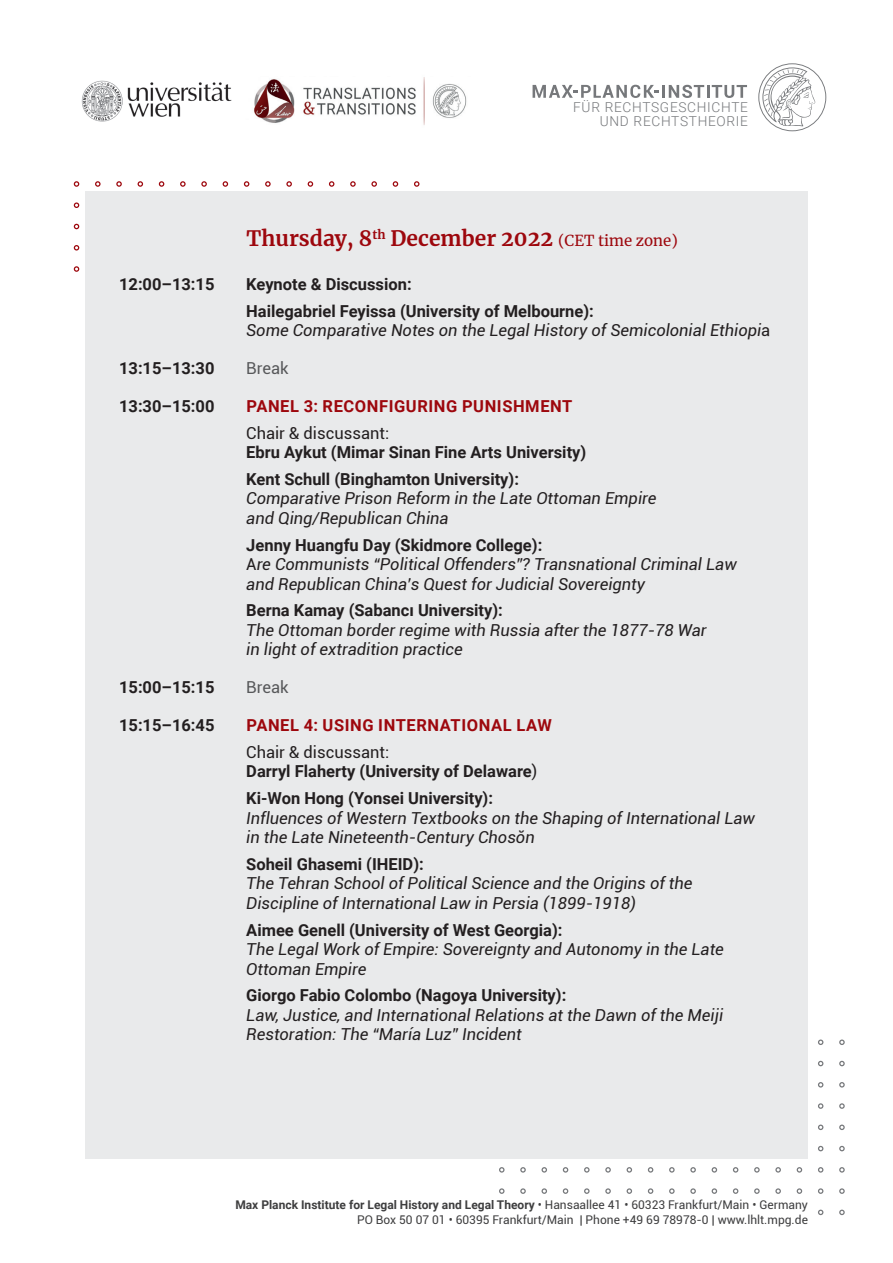
<style>
.page{position:relative;width:893px;height:1263px;background:#fff}
.page>*{position:absolute;margin:0;border:0;box-sizing:border-box;transform-origin:0 0}
.t1{font:700 21px "Merriweather";color:#9d070d}
.t2{font:italic 16.5px/19.5px "Roboto";color:#231f20}
.t3{font:700 16.5px/26.7px "Roboto";color:#231f20}
.t4{font:700 16.5px "Roboto";letter-spacing:.035em;color:#9d070d}
.t5{font:16.5px "Roboto";color:#231f20}
.t6{font:16.5px "Roboto";color:#57585a}
.t7{font:300 13.65px/14.1px "Roboto";letter-spacing:.05em;color:#76787b;text-align:right}
.t8{font:12px/15px "Roboto";color:#3e3e3f;text-align:right}
.s1{font-weight:400;font-size:15px}
.s2{font-style:normal}
.s3{font-weight:700;font-style:normal}
.s4{font-weight:400}
.s5{font-weight:700}
</style>
<div class="page">
<svg style="left:839px;top:1209px;width:6px;height:6px"></svg>
<svg style="left:818px;top:1209px;width:5px;height:6px"></svg>
<svg style="left:839px;top:1188px;width:6px;height:6px"></svg>
<svg style="left:818px;top:1188px;width:5px;height:6px"></svg>
<svg style="left:797px;top:1188px;width:5px;height:6px"></svg>
<svg style="left:775px;top:1188px;width:6px;height:6px"></svg>
<svg style="left:754px;top:1188px;width:6px;height:6px"></svg>
<svg style="left:733px;top:1188px;width:5px;height:6px"></svg>
<svg style="left:712px;top:1188px;width:5px;height:6px"></svg>
<svg style="left:690px;top:1188px;width:6px;height:6px"></svg>
<svg style="left:669px;top:1188px;width:6px;height:6px"></svg>
<svg style="left:648px;top:1188px;width:5px;height:6px"></svg>
<svg style="left:627px;top:1188px;width:5px;height:6px"></svg>
<svg style="left:605px;top:1188px;width:6px;height:6px"></svg>
<svg style="left:584px;top:1188px;width:6px;height:6px"></svg>
<svg style="left:563px;top:1188px;width:5px;height:6px"></svg>
<svg style="left:541px;top:1188px;width:6px;height:6px"></svg>
<svg style="left:520px;top:1188px;width:6px;height:6px"></svg>
<svg style="left:499px;top:1188px;width:5px;height:6px"></svg>
<svg style="left:839px;top:1167px;width:6px;height:5px"></svg>
<svg style="left:818px;top:1167px;width:5px;height:5px"></svg>
<svg style="left:797px;top:1167px;width:5px;height:5px"></svg>
<svg style="left:775px;top:1167px;width:6px;height:5px"></svg>
<svg style="left:754px;top:1167px;width:6px;height:5px"></svg>
<svg style="left:733px;top:1167px;width:5px;height:5px"></svg>
<svg style="left:712px;top:1167px;width:5px;height:5px"></svg>
<svg style="left:690px;top:1167px;width:6px;height:5px"></svg>
<svg style="left:669px;top:1167px;width:6px;height:5px"></svg>
<svg style="left:648px;top:1167px;width:5px;height:5px"></svg>
<svg style="left:627px;top:1167px;width:5px;height:5px"></svg>
<svg style="left:605px;top:1167px;width:6px;height:5px"></svg>
<svg style="left:584px;top:1167px;width:6px;height:5px"></svg>
<svg style="left:563px;top:1167px;width:5px;height:5px"></svg>
<svg style="left:541px;top:1167px;width:6px;height:5px"></svg>
<svg style="left:520px;top:1167px;width:6px;height:5px"></svg>
<svg style="left:499px;top:1167px;width:5px;height:5px"></svg>
<svg style="left:839px;top:1146px;width:6px;height:5px"></svg>
<svg style="left:818px;top:1146px;width:5px;height:5px"></svg>
<svg style="left:839px;top:1124px;width:6px;height:6px"></svg>
<svg style="left:818px;top:1124px;width:5px;height:6px"></svg>
<svg style="left:839px;top:1103px;width:6px;height:6px"></svg>
<svg style="left:818px;top:1103px;width:5px;height:6px"></svg>
<svg style="left:839px;top:1082px;width:6px;height:5px"></svg>
<svg style="left:818px;top:1082px;width:5px;height:5px"></svg>
<svg style="left:839px;top:1061px;width:6px;height:5px"></svg>
<svg style="left:818px;top:1061px;width:5px;height:5px"></svg>
<svg style="left:839px;top:1039px;width:6px;height:6px"></svg>
<svg style="left:818px;top:1039px;width:5px;height:6px"></svg>
<svg style="left:74px;top:266px;width:5px;height:6px"></svg>
<svg style="left:74px;top:245px;width:5px;height:6px"></svg>
<svg style="left:74px;top:224px;width:5px;height:5px"></svg>
<svg style="left:74px;top:202px;width:5px;height:6px"></svg>
<svg style="left:414px;top:181px;width:5px;height:6px"></svg>
<svg style="left:393px;top:181px;width:5px;height:6px"></svg>
<svg style="left:371px;top:181px;width:6px;height:6px"></svg>
<svg style="left:350px;top:181px;width:6px;height:6px"></svg>
<svg style="left:329px;top:181px;width:5px;height:6px"></svg>
<svg style="left:308px;top:181px;width:5px;height:6px"></svg>
<svg style="left:286px;top:181px;width:6px;height:6px"></svg>
<svg style="left:265px;top:181px;width:6px;height:6px"></svg>
<svg style="left:244px;top:181px;width:5px;height:6px"></svg>
<svg style="left:223px;top:181px;width:5px;height:6px"></svg>
<svg style="left:201px;top:181px;width:6px;height:6px"></svg>
<svg style="left:180px;top:181px;width:6px;height:6px"></svg>
<svg style="left:159px;top:181px;width:5px;height:6px"></svg>
<svg style="left:138px;top:181px;width:5px;height:6px"></svg>
<svg style="left:116px;top:181px;width:6px;height:6px"></svg>
<svg style="left:95px;top:181px;width:6px;height:6px"></svg>
<svg style="left:74px;top:181px;width:5px;height:6px"></svg>
<svg style="left:758px;top:63px;width:68px;height:68px"></svg>
<svg style="left:533px;top:85px;width:146px;height:13px"></svg>
<svg style="left:682px;top:85px;width:65px;height:13px"></svg>
<img style="left:254px;top:77px;width:213px;height:48px">
<img style="left:81px;top:80px;width:151px;height:42px">
<div style="left:85px;top:191px;width:723px;height:957px;background:#e9eaeb"></div>
<p class="t7" style="left:573px;top:99px;width:176px">FÜR RECHTSGESCHICHTE<br>UND RECHTSTHEORIE</p>
<p class="t1" style="left:247px;top:224px;width:433px">Thursday, 8<sup>th</sup> December 2022 <span class="s1">(CET time zone)</span></p>
<p class="t3" style="left:119px;top:270px;width:97px">12:00–13:15</p>
<p class="t3" style="left:246px;top:270px;width:349px">Keynote &amp; Discussion:<br>Hailegabriel Feyissa (University of Melbourne):</p>
<p class="t2" style="left:246px;top:320px;width:526px">Some Comparative Notes on the Legal History of Semicolonial Ethiopi<span class="s2">a</span></p>
<p class="t3" style="left:119px;top:354px;width:97px">13:15–13:30</p>
<p class="t6" style="left:246px;top:357px;width:44px">Break</p>
<p class="t3" style="left:119px;top:392px;width:97px">13:30–15:00</p>
<p class="t4" style="left:247px;top:394px;width:327px">PANEL 3: RECONFIGURING PUNISHMENT</p>
<p class="t5" style="left:246px;top:421px;width:144px">Chair &amp; discussant:</p>
<p class="t3" style="left:246px;top:438px;width:342px">Ebru Aykut (Mimar Sinan Fine Arts University)<br>Kent Schull (Binghamton University):</p>
<p class="t2" style="left:246px;top:488px;width:412px">Comparative Prison Reform in the Late Ottoman Empire and Qing/Republican China</p>
<p class="t2" style="left:246px;top:534px;width:492px"><span class="s3">Jenny Huangfu Day (Skidmore College):<br></span><span class="s2">A</span>re Communists “Political Offenders”? Transnational Criminal Law and Republican China’s Quest for Judicial Sovereignty</p>
<p class="t3" style="left:246px;top:597px;width:258px">Berna Kamay (Sabancı University):</p>
<p class="t2" style="left:246px;top:620px;width:462px">The Ottoman border regime with Russia after the 1877-78 War in light of extradition practice</p>
<p class="t3" style="left:119px;top:673px;width:97px">15:00–15:15</p>
<p class="t6" style="left:246px;top:676px;width:44px">Break</p>
<p class="t3" style="left:119px;top:711px;width:97px">15:15–16:45</p>
<p class="t4" style="left:247px;top:714px;width:307px">PANEL 4: USING INTERNATIONAL LAW</p>
<p class="t3" style="left:246px;top:742px;width:293px;line-height:19.5px"><span class="s4">Chair &amp; discussant:<br></span>Darryl Flaherty (University of Delaware<span class="s4">)</span></p>
<p class="t3" style="left:246px;top:784px;width:248px">Ki-Won Hong (Yonsei University):</p>
<p class="t2" style="left:246px;top:807px;width:510px">Influences of Western Textbooks on the Shaping of International Law in the Late Nineteenth-Century Chosŏn</p>
<p class="t3" style="left:246px;top:850px;width:179px">Soheil Ghasemi (IHEID):</p>
<p class="t2" style="left:246px;top:873px;width:448px">The Tehran School of Political Science and the Origins of the<br>Discipline of International Law in Persia (1899-1918)</p>
<p class="t3" style="left:246px;top:916px;width:318px">Aimee Genell (University of West Georgia):</p>
<p class="t2" style="left:246px;top:939px;width:479px">The Legal Work of Empire: Sovereignty and Autonomy in the Late<br>Ottoman Empire</p>
<p class="t3" style="left:246px;top:981px;width:322px">Giorgo Fabio Colombo (Nagoya University):</p>
<p class="t2" style="left:246px;top:1005px;width:478px">Law, Justice, and International Relations at the Dawn of the Meiji<br>Restoration: The “María Luz” Incident</p>
<p class="t8" style="left:235px;top:1197px;width:574px"><span class="s5">Max Planck Institute for Legal History and Legal Theory</span> • Hansaallee 41 • 60323 Frankfurt/Main • Germany<br>PO Box 50 07 01 • 60395 Frankfurt/Main | Phone +49 69 78978-0 | www.lhlt.mpg.de</p>
</div>
